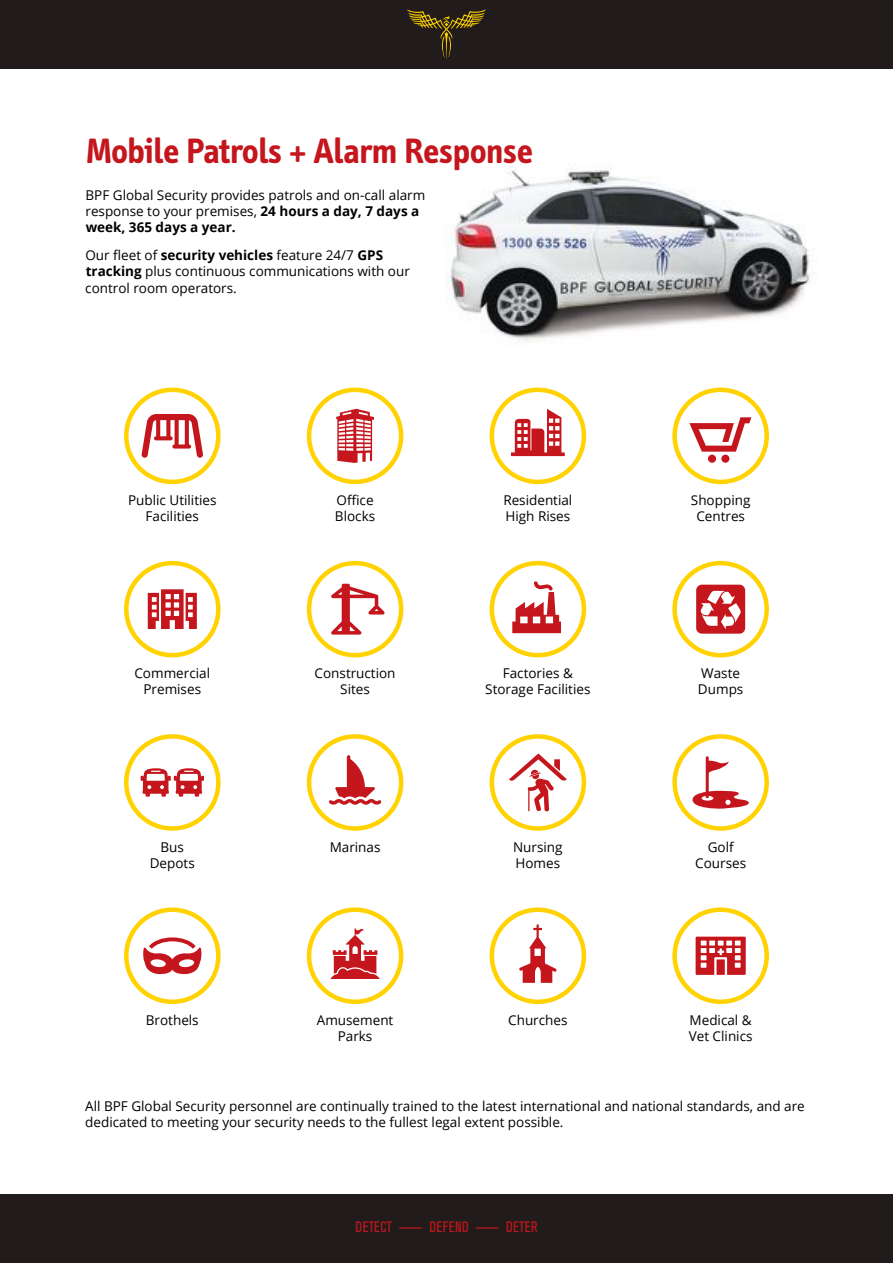
<style>
.page{position:relative;width:893px;height:1263px;background:#fff}
.page>*{position:absolute;margin:0;border:0;box-sizing:border-box;transform-origin:0 0}
.t1{font:700 36px "Info";color:#c4161c}
.t2{font:15px "Akzidenz Grotesk BE Cn Ti";letter-spacing:.02em;color:#c4161c}
.t3{font:13.5px/16.2px "Open Sans";color:#000}
.s1{font-weight:700}
</style>
<div class="page">
<div style="left:0;top:0;width:893px;height:68px;background:#211c1b"></div>
<div style="left:0;top:1195px;width:893px;height:68px;background:#211c1b"></div>
<svg style="left:407px;top:10px;width:79px;height:48px"></svg>
<img style="left:445px;top:166px;width:365px;height:176px">
<div style="left:124px;top:561px;width:97px;height:96px;border:4px solid #ffd200;border-radius:50%"></div>
<svg style="left:148px;top:589px;width:49px;height:40px"></svg>
<div style="left:307px;top:561px;width:96px;height:96px;border:4px solid #ffd200;border-radius:50%"></div>
<svg style="left:331px;top:584px;width:54px;height:51px"></svg>
<div style="left:490px;top:561px;width:96px;height:96px;border:4px solid #ffd200;border-radius:50%"></div>
<svg style="left:512px;top:581px;width:49px;height:52px"></svg>
<svg style="left:675px;top:563px;width:92px;height:92px"></svg>
<div style="left:672px;top:561px;width:97px;height:96px;border:4px solid #ffd200;border-radius:50%"></div>
<div style="left:696px;top:585px;width:49px;height:49px;background:#c4161c;border-radius:6px"></div>
<svg style="left:700px;top:591px;width:41px;height:38px"></svg>
<div style="left:124px;top:907px;width:97px;height:97px;border:4px solid #ffd200;border-radius:50%"></div>
<svg style="left:143px;top:937px;width:59px;height:37px"></svg>
<div style="left:307px;top:907px;width:96px;height:97px;border:4px solid #ffd200;border-radius:50%"></div>
<svg style="left:330px;top:928px;width:50px;height:51px"></svg>
<div style="left:490px;top:907px;width:96px;height:97px;border:4px solid #ffd200;border-radius:50%"></div>
<svg style="left:519px;top:924px;width:38px;height:59px"></svg>
<div style="left:672px;top:907px;width:97px;height:97px;border:4px solid #ffd200;border-radius:50%"></div>
<svg style="left:696px;top:937px;width:50px;height:38px"></svg>
<div style="left:124px;top:734px;width:97px;height:97px;border:4px solid #ffd200;border-radius:50%"></div>
<svg style="left:141px;top:768px;width:63px;height:29px"></svg>
<div style="left:307px;top:734px;width:96px;height:97px;border:4px solid #ffd200;border-radius:50%"></div>
<svg style="left:329px;top:755px;width:52px;height:50px"></svg>
<svg style="left:675px;top:736px;width:92px;height:92px"></svg>
<div style="left:672px;top:734px;width:97px;height:97px;border:4px solid #ffd200;border-radius:50%"></div>
<svg style="left:692px;top:756px;width:57px;height:53px"></svg>
<svg style="left:492px;top:736px;width:92px;height:92px"></svg>
<div style="left:490px;top:734px;width:96px;height:97px;border:4px solid #ffd200;border-radius:50%"></div>
<svg style="left:509px;top:753px;width:58px;height:59px"></svg>
<div style="left:307px;top:388px;width:96px;height:96px;border:4px solid #ffd200;border-radius:50%"></div>
<svg style="left:336px;top:409px;width:38px;height:54px"></svg>
<svg style="left:675px;top:390px;width:92px;height:92px"></svg>
<div style="left:672px;top:388px;width:97px;height:96px;border:4px solid #ffd200;border-radius:50%"></div>
<svg style="left:689px;top:417px;width:62px;height:46px"></svg>
<div style="left:490px;top:388px;width:96px;height:96px;border:4px solid #ffd200;border-radius:50%"></div>
<svg style="left:511px;top:409px;width:54px;height:47px"></svg>
<div style="left:124px;top:388px;width:97px;height:96px;border:4px solid #ffd200;border-radius:50%"></div>
<svg style="left:141px;top:414px;width:62px;height:44px"></svg>
<h1 class="t1" style="left:86px;top:131px;width:448px">Mobile Patrols + Alarm Response</h1>
<p class="t3" style="left:85px;top:186px;width:341px">BPF Global Security provides patrols and on-call alarm response to your premises, <span class="s1">24 hours a day, 7 days a week, 365 days a year.</span></p>
<p class="t3" style="left:85px;top:247px;width:326px">Our fleet of <span class="s1">security vehicles</span> feature 24/7 <span class="s1">GPS tracking</span> plus continuous communications with our control room operators.</p>
<p class="t3" style="left:128px;top:492px;width:90px;text-align:center">Public Utilities<br>Facilities</p>
<p class="t3" style="left:335px;top:492px;width:42px">Office<br>Blocks</p>
<p class="t3" style="left:691px;top:492px;width:61px;text-align:center">Shopping<br>Centres</p>
<p class="t3" style="left:503px;top:492px;width:71px">Residential<br>High Rises</p>
<p class="t3" style="left:134px;top:665px;width:77px;text-align:center">Commercial<br>Premises</p>
<p class="t3" style="left:315px;top:665px;width:83px;text-align:center">Construction<br>Sites</p>
<p class="t3" style="left:485px;top:665px;width:107px;text-align:center">Factories &amp;<br>Storage Facilities</p>
<p class="t3" style="left:698px;top:665px;width:47px">Waste<br>Dumps</p>
<p class="t3" style="left:150px;top:838px;width:47px;text-align:center">Bus<br>Depots</p>
<p class="t3" style="left:330px;top:838px;width:52px">Marinas</p>
<p class="t3" style="left:695px;top:838px;width:52px;text-align:center">Golf<br>Courses</p>
<p class="t3" style="left:513px;top:838px;width:51px">Nursing<br>Homes</p>
<p class="t3" style="left:146px;top:1011px;width:54px">Brothels</p>
<p class="t3" style="left:317px;top:1011px;width:78px;text-align:center">Amusement<br>Parks</p>
<p class="t3" style="left:508px;top:1011px;width:61px">Churches</p>
<p class="t3" style="left:689px;top:1011px;width:65px">Medical &amp;<br>Vet Clinics</p>
<p class="t3" style="left:85px;top:1097px;width:721px">All BPF Global Security personnel are continually trained to the latest international and national standards, and are dedicated to meeting your security needs to the fullest legal extent possible.</p>
<p class="t2" style="left:356px;top:1218px;width:184px">DETECT ———— DEFEND ———— DETER</p>
</div>
